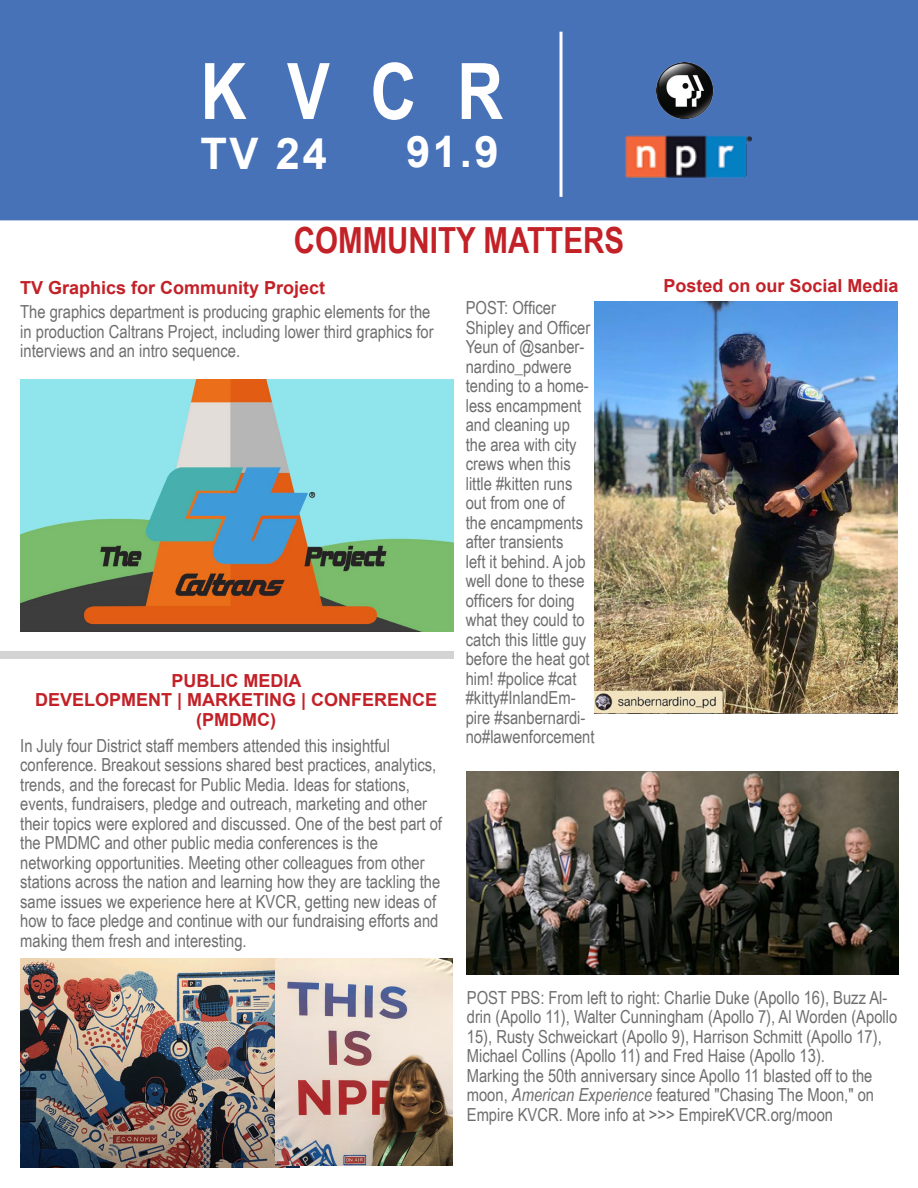
<style>
.page{position:relative;width:918px;height:1188px;background:#fff}
.page>*{position:absolute;margin:0;border:0;box-sizing:border-box;transform-origin:0 0}
.t1{font:700 78px "Arial Narrow";color:#fff}
.t2{font:700 43.5px "Arial";color:#fff}
.t3{font:700 36px "Arial Narrow";color:#c32128}
.t4{font:18px/19.5px "Arial Narrow";color:#6e6e6e}
.t5{font:700 18px/19.5px "Arial";color:#c32128;text-align:center}
.s1{font-style:italic}
</style>
<div class="page">
<div style="left:0;top:0;width:918px;height:220px;background:#4872b8"></div>
<hr style="left:560px;top:32px;width:3px;height:165px;background:#fff">
<img style="left:619px;top:129px;width:133px;height:54px">
<img style="left:656px;top:63px;width:59px;height:56px">
<div style="left:0;top:651px;width:454px;height:8px;background:#d3d3d3"></div>
<img style="left:595px;top:301px;width:303px;height:413px">
<img style="left:467px;top:771px;width:432px;height:203px">
<img style="left:20px;top:380px;width:433px;height:251px">
<img style="left:20px;top:959px;width:279px;height:209px">
<img style="left:275px;top:959px;width:177px;height:207px">
<p class="t1" style="left:200px;top:32px;width:304px">KVCR</p>
<p class="t2" style="left:200px;top:123px;width:128px">TV 24</p>
<p class="t2" style="left:406px;top:121px;width:94px">91.9</p>
<p class="t3" style="left:294px;top:213px;width:332px">COMMUNITY MATTERS</p>
<p class="t5" style="left:20px;top:278px;width:307px">TV Graphics for Community Project</p>
<p class="t5" style="left:663px;top:276px;width:237px">Posted on our Social Media</p>
<p class="t4" style="left:20px;top:302px;width:415px">The graphics department is producing graphic elements for the in production Caltrans Project, including lower third graphics for interviews and an intro sequence.</p>
<p class="t4" style="left:466px;top:298px;width:130px">POST: Officer<br>Shipley and Officer<br>Yeun of @sanber&shy;nardino_pdwere tending to a home&shy;less encampment and cleaning up the area with city crews when this little #kitten runs out from one of<br>the encampments after transients<br>left it behind. A job well done to these officers for doing what they could to catch this little guy before the heat got him! #police #cat #kitty#InlandEm&shy;pire #sanbernardi&shy;no#lawenforcement</p>
<p class="t5" style="left:172px;top:671px;width:131px">PUBLIC MEDIA</p>
<p class="t5" style="left:35px;top:691px;width:404px">DEVELOPMENT | MARKETING | CONFERENCE (PMDMC)</p>
<p class="t4" style="left:20px;top:735px;width:371px">In July four District staff members attended this insightful</p>
<p class="t4" style="left:20px;top:755px;width:423px">conference. Breakout sessions shared best practices, analytics, trends, and the forecast for Public Media. Ideas for stations, events, fundraisers, pledge and outreach, marketing and other their topics were explored and discussed. One of the best part of the PMDMC and other public media conferences is the</p>
<p class="t4" style="left:20px;top:852px;width:422px">networking opportunities. Meeting other colleagues from other stations across the nation and learning how they are tackling the same issues we experience here at KVCR, getting new ideas of how to face pledge and continue with our fundraising efforts and making them fresh and interesting.</p>
<p class="t4" style="left:467px;top:987px;width:432px">POST PBS: From left to right: Charlie Duke (Apollo 16), Buzz Al&shy;drin (Apollo 11), Walter Cunningham (Apollo 7), Al Worden (Apollo 15), Rusty Schweickart (Apollo 9), Harrison Schmitt (Apollo 17), Michael Collins (Apollo 11) and Fred Haise (Apollo 13).</p>
<p class="t4" style="left:467px;top:1065px;width:409px;text-align:justify">Marking the 50th anniversary since Apollo 11 blasted off to the moon, <span class="s1">American Experience</span> featured "Chasing The Moon," on Empire KVCR. More info at &gt;&gt;&gt; EmpireKVCR.org/moon</p>
</div>
